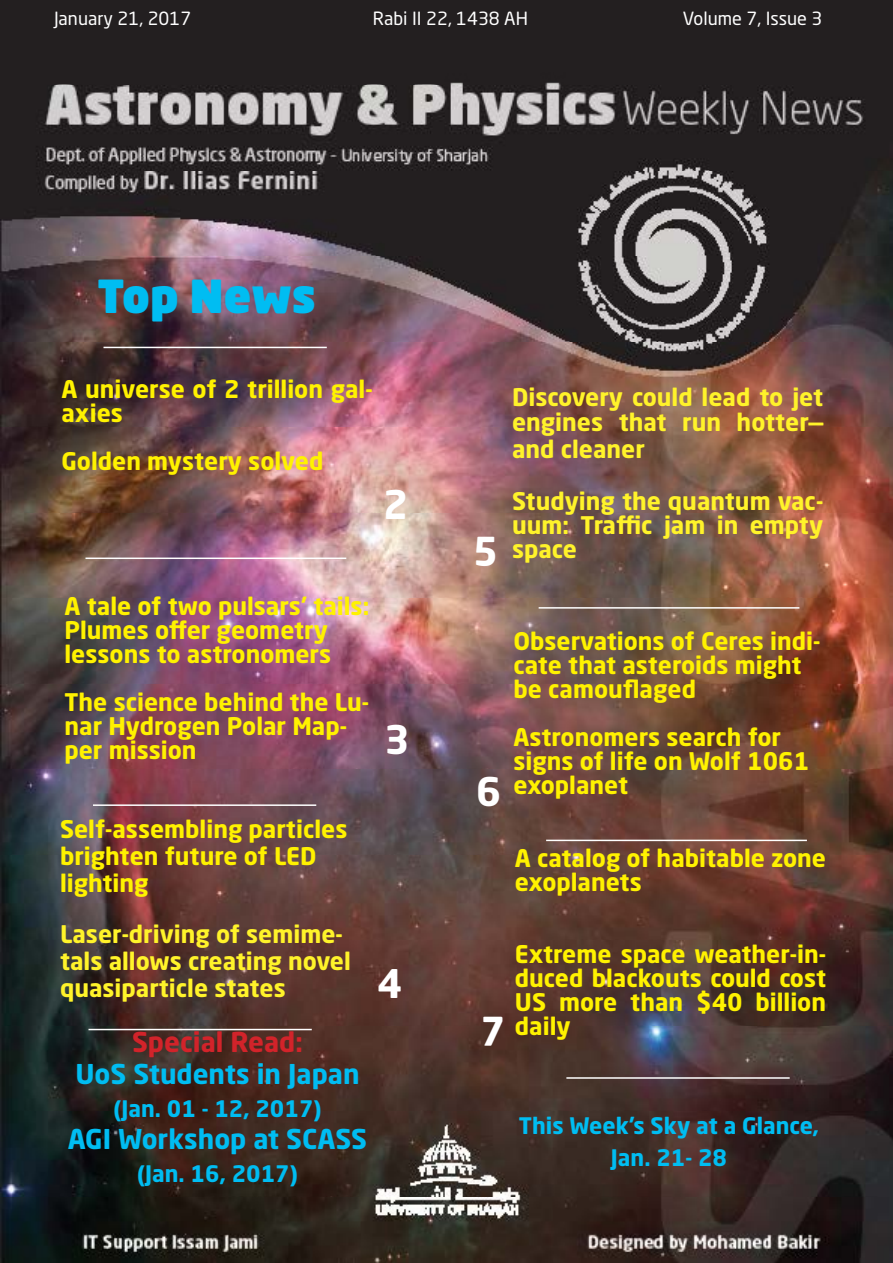
<style>
.page{position:relative;width:893px;height:1263px;background:#fff}
.page>*{position:absolute;margin:0;border:0;box-sizing:border-box;transform-origin:0 0}
.t1{font:900 45px "Neo Sans Std";color:#00bdf2}
.t2{font:700 39px "Neo Sans Std";color:#fff}
.t3{font:700 27px "Neo Sans Std";color:#00bdf2}
.t4{font:700 27px "Neo Sans Std";color:#d2232a}
.t5{font:700 24px/24px "Neo Sans Std";color:#fff200}
.t6{font:700 24px/24px "Neo Sans Std";color:#fff32a}
.t7{font:700 22.5px/31.5px "Neo Sans Std";color:#00bdf2;text-align:center}
.t8{font:18px "Neo Sans Std";color:#fff}
</style>
<div class="page">
<img style="left:0;top:0;width:893px;height:1263px">
<hr style="left:104px;top:347px;width:223px;height:1px;background:#fff">
<hr style="left:86px;top:557px;width:260px;height:2px;background:#fff">
<hr style="left:93px;top:804px;width:223px;height:2px;background:#fff">
<hr style="left:88px;top:1029px;width:224px;height:1px;background:#fff">
<hr style="left:539px;top:607px;width:260px;height:2px;background:#fff">
<hr style="left:546px;top:840px;width:261px;height:1px;background:#fff">
<hr style="left:566px;top:1077px;width:224px;height:2px;background:#fff">
<p class="t8" style="left:54px;top:7px;width:139px">January 21, 2017</p>
<p class="t8" style="left:373px;top:7px;width:156px">Rabi II 22, 1438 AH</p>
<p class="t8" style="left:683px;top:7px;width:141px">Volume 7, Issue 3</p>
<h1 class="t1" style="left:98px;top:267px;width:220px">Top News</h1>
<p class="t5" style="left:62px;top:377px;width:313px">A universe of 2 trillion gal&shy;axies</p>
<p class="t5" style="left:62px;top:449px;width:263px">Golden mystery solved</p>
<h2 class="t2" style="left:383px;top:479px;width:27px">2</h2>
<p class="t5" style="left:64px;top:593px;width:306px">A tale of two pulsars’ tails:<br>Plumes offer geometry lessons to astronomers</p>
<p class="t5" style="left:64px;top:689px;width:306px">The science behind the Lu&shy;nar Hydrogen Polar Map&shy;per mission</p>
<h2 class="t2" style="left:385px;top:714px;width:27px">3</h2>
<p class="t5" style="left:60px;top:815px;width:289px;line-height:27px">Self-assembling particles brighten future of LED lighting</p>
<p class="t6" style="left:60px;top:920px;width:292px;line-height:27px">Laser-driving of semime&shy;tals allows creating novel quasiparticle states</p>
<p class="t4" style="left:132px;top:1024px;width:172px">Special Read:</p>
<p class="t3" style="left:75px;top:1057px;width:286px">UoS Students in Japan</p>
<p class="t7" style="left:113px;top:1092px;width:210px">(Jan. 01 - 12, 2017)</p>
<p class="t3" style="left:68px;top:1122px;width:301px">AGI Workshop at SCASS</p>
<p class="t7" style="left:137px;top:1157px;width:162px">(Jan. 16, 2017)</p>
<h2 class="t2" style="left:377px;top:959px;width:27px">4</h2>
<h2 class="t2" style="left:473px;top:521px;width:27px">5</h2>
<p class="t6" style="left:512px;top:385px;width:313px">Discovery could lead to jet engines that run hotter—</p>
<p class="t6" style="left:512px;top:436px;width:134px">and cleaner</p>
<p class="t6" style="left:512px;top:489px;width:313px;text-align:justify">Studying the quantum vac&shy;uum: Traffic jam in empty space</p>
<h2 class="t2" style="left:476px;top:767px;width:27px">6</h2>
<p class="t5" style="left:513px;top:628px;width:308px">Observations of Ceres indi&shy;cate that asteroids might be camouflaged</p>
<p class="t5" style="left:513px;top:724px;width:297px">Astronomers search for signs of life on Wolf 1061 exoplanet</p>
<p class="t5" style="left:515px;top:846px;width:313px">A catalog of habitable zone exoplanets</p>
<h2 class="t2" style="left:481px;top:1000px;width:27px">7</h2>
<p class="t5" style="left:515px;top:942px;width:313px;text-align:justify">Extreme space weather-in&shy;duced blackouts could cost US more than $40 billion daily</p>
<p class="t7" style="left:519px;top:1109px;width:302px">This Week’s Sky at a Glance,<br>Jan. 21- 28</p>
</div>
